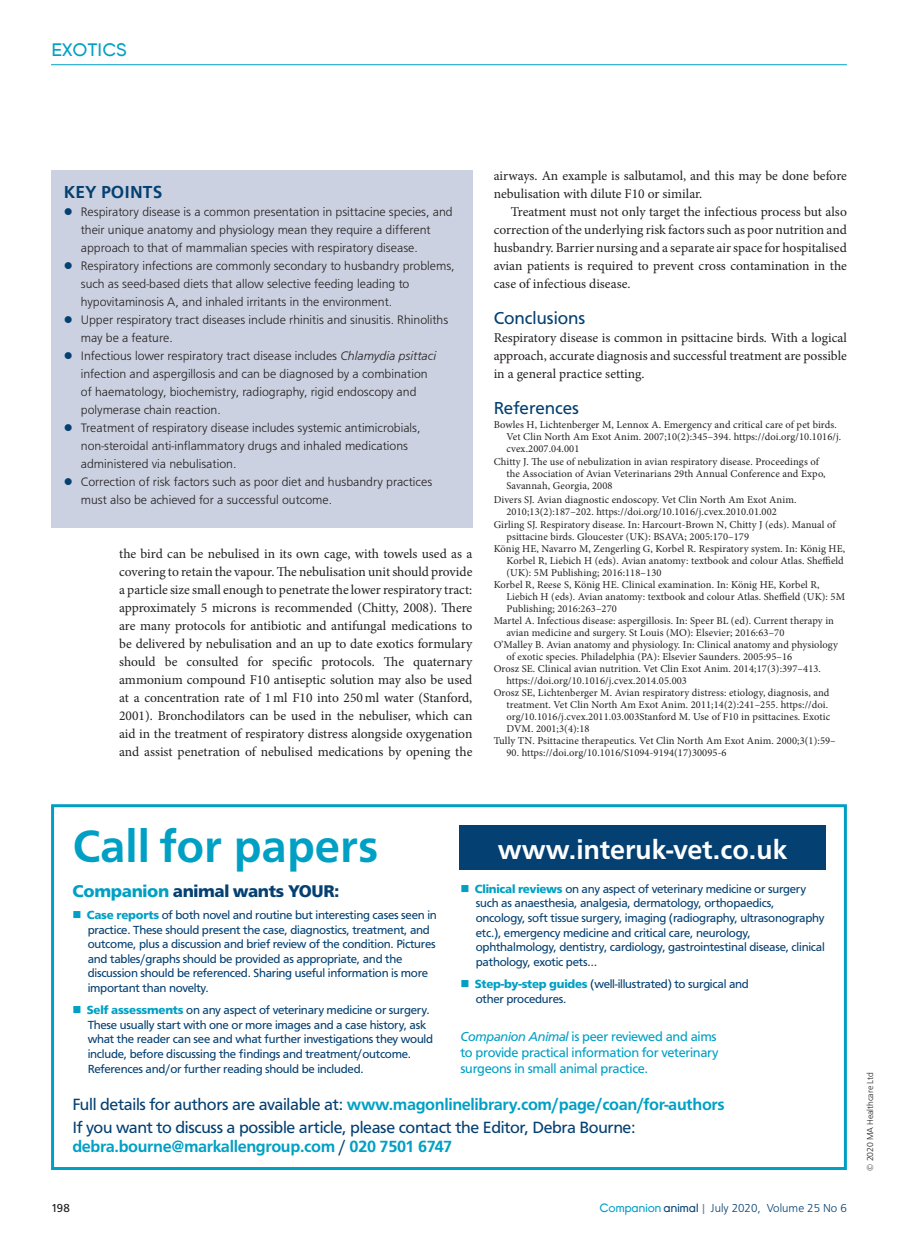
<style>
.page{position:relative;width:915px;height:1242px;background:#fff}
.page>*{position:absolute;margin:0;border:0;box-sizing:border-box;transform-origin:0 0}
.t1{font:500 47.25px "Frutus T";color:#00a0c4}
.t2{font:500 28.05px "Frutus T";color:#fff}
.head_A{font:18px "Frutus T";color:#044072}
.reference_head{font:18px "Frutus T";color:#044072}
.key_point_head{font:500 18px "Frutus T";color:#044072}
.t3{font:18px "Young";color:#00a0c4}
.t4{font:700 17.55px "Frutus T";letter-spacing:-.02em;color:#044072}
.t5{font:16.8px/22.8px "Frutus T";letter-spacing:-.02em;color:#044072}
.t6{font:500 16.8px "Frutus T";letter-spacing:-.02em;color:#00a0c4}
.body_text{font:13.5px/18px "Minion Pro";color:#231f20;text-align:justify}
.body_no_indent{font:13.5px/18px "Minion Pro";color:#231f20;text-align:justify}
.t7{font:13.5px/16.2px "Frutus T";letter-spacing:-.02em;color:#00a0c4}
.t8{font:300 12.75px/18px "Frutus T";color:#231f20}
.t9{font:12.15px/14.5px "Frutus T";letter-spacing:-.02em;color:#044072}
.t10{font:300 12px "Frutus T";color:#044072}
.t11{font:12px "Frutus T";color:#231f20}
.reference_text{font:10.5px/12px "Minion Pro";letter-spacing:.01em;color:#231f20}
.t12{font:300 9px "Frutus T";letter-spacing:-.01em;color:#231f20}
.s1{color:#044072}
.s2{font-style:italic}
.s3{color:#00a0c4}
.s4{font-weight:700;color:#00a0c4}
.s5{font-weight:500;color:#00a0c4}
.s6{font-weight:400;color:#044072}
.s7{font-family:"Young";font-weight:400;color:#00a0c4}
.s8{font-family:"Young";font-weight:400}
.s9{font-weight:400;color:#7185aa}
</style>
<div class="page">
<hr style="left:51px;top:64px;width:795px;height:1px;background:#00a0c4">
<div style="left:51px;top:170px;width:421px;height:357px;background:#cbd1e0"></div>
<div style="left:51px;top:804px;width:795px;height:366px;border:3px solid #00a0c4"></div>
<div style="left:459px;top:825px;width:366px;height:45px;background:#044072"></div>
<h3 class="t3" style="left:51px;top:40px;width:77px">Exotics</h3>
<p class="key_point_head" style="left:64px;top:182px;width:100px">KEY POINTS</p>
<p class="t8" style="left:81px;top:203px;width:373px;text-indent:-17px"><span class="s1">●</span> Respiratory disease is a common presentation in psittacine species, and their unique anatomy and physiology mean they require a different approach to that of mammalian species with respiratory disease.</p>
<p class="t8" style="left:81px;top:257px;width:375px;text-indent:-17px"><span class="s1">●</span> Respiratory infections are commonly secondary to husbandry problems, such as seed-based diets that allow selective feeding leading to hypovitaminosis A, and inhaled irritants in the environment.</p>
<p class="t8" style="left:81px;top:311px;width:369px;text-indent:-17px"><span class="s1">●</span> Upper respiratory tract diseases include rhinitis and sinusitis. Rhinoliths may be a feature.</p>
<p class="t8" style="left:81px;top:347px;width:356px;text-indent:-17px"><span class="s1">●</span> Infectious lower respiratory tract disease includes <span class="s2">Chlamydia psittaci </span>infection and aspergillosis and can be diagnosed by a combination of haematology, biochemistry, radiography, rigid endoscopy and polymerase chain reaction.</p>
<p class="t8" style="left:81px;top:419px;width:341px;text-indent:-17px"><span class="s1">●</span> Treatment of respiratory disease includes systemic antimicrobials, non-steroidal anti-inflammatory drugs and inhaled medications administered via nebulisation.</p>
<p class="t8" style="left:81px;top:473px;width:353px;text-indent:-17px"><span class="s1">●</span> Correction of risk factors such as poor diet and husbandry practices must also be achieved for a successful outcome.</p>
<p class="body_text" style="left:119px;top:545px;width:354px">the bird can be nebulised in its own cage, with towels used as a covering to retain the vapour. The nebulisation unit should provide a particle size small enough to penetrate the lower respiratory tract: approximately 5 microns is recommended (Chitty, 2008). There are many protocols for antibiotic and antifungal medications to be delivered by nebulisation and an up to date exotics formulary should be consulted for specific protocols. The quaternary ammonium compound F10 antiseptic solution may also be used at a concentration rate of 1ml F10 into 250ml water (Stanford, 2001). Bronchodilators can be used in the nebuliser, which can aid in the treatment of respiratory distress alongside oxygenation and assist penetration of nebulised medications by opening the</p>
<p class="body_text" style="left:493px;top:167px;width:354px">airways. An example is salbutamol, and this may be done before nebulisation with dilute F10 or similar.</p>
<p class="body_text" style="left:493px;top:203px;width:354px;text-indent:17px">Treatment must not only target the infectious process but also correction of the underlying risk factors such as poor nutrition and husbandry. Barrier nursing and a separate air space for hospitalised avian patients is required to prevent cross contamination in the case of infectious disease.</p>
<p class="head_A" style="left:493px;top:308px;width:93px">Conclusions</p>
<p class="body_no_indent" style="left:493px;top:329px;width:354px">Respiratory disease is common in psittacine birds. With a logical approach, accurate diagnosis and successful treatment are possible in a general practice setting.</p>
<p class="reference_head" style="left:493px;top:398px;width:87px">References</p>
<p class="reference_text" style="left:506px;top:418px;width:336px;text-indent:-13px">Bowles H, Lichtenberger M, Lennox A. Emergency and critical care of pet birds.<br>Vet Clin North Am Exot Anim. 2007;10(2):345–394. https://doi.org/10.1016/j. cvex.2007.04.001</p>
<p class="reference_text" style="left:506px;top:456px;width:320px;text-indent:-13px">Chitty J. The use of nebulization in avian respiratory disease. Proceedings of the Association of Avian Veterinarians 29th Annual Conference and Expo,<br>Savannah, Georgia, 2008</p>
<p class="reference_text" style="left:506px;top:493px;width:291px;text-indent:-13px">Divers SJ. Avian diagnostic endoscopy. Vet Clin North Am Exot Anim.<br>2010;13(2):187–202. https://doi.org/10.1016/j.cvex.2010.01.002</p>
<p class="reference_text" style="left:506px;top:519px;width:330px;text-indent:-13px">Girling SJ. Respiratory disease. In: Harcourt-Brown N, Chitty J (eds). Manual of psittacine birds. Gloucester (UK): BSAVA; 2005:170–179</p>
<p class="reference_text" style="left:506px;top:543px;width:340px;text-indent:-13px">König HE, Navarro M, Zengerling G, Korbel R. Respiratory system. In: König HE,<br>Korbel R, Liebich H (eds). Avian anatomy: textbook and colour Atlas. Sheffield (UK): 5M Publishing; 2016:118–130</p>
<p class="reference_text" style="left:506px;top:579px;width:340px;text-indent:-13px">Korbel R, Reese S, König HE. Clinical examination. In: König HE, Korbel R,<br>Liebich H (eds). Avian anatomy: textbook and colour Atlas. Sheffield (UK): 5M<br>Publishing; 2016:263–270</p>
<p class="reference_text" style="left:506px;top:615px;width:329px;text-indent:-13px">Martel A. Infectious disease: aspergillosis. In: Speer BL (ed). Current therapy in avian medicine and surgery. St Louis (MO): Elsevier; 2016:63–70</p>
<p class="reference_text" style="left:506px;top:639px;width:333px;text-indent:-13px">O’Malley B. Avian anatomy and physiology. In: Clinical anatomy and physiology of exotic species. Philadelphia (PA): Elsevier Saunders. 2005:95–16</p>
<p class="reference_text" style="left:506px;top:663px;width:316px;text-indent:-13px">Orosz SE. Clinical avian nutrition. Vet Clin Exot Anim. 2014;17(3):397–413. https://doi.org/10.1016/j.cvex.2014.05.003</p>
<p class="reference_text" style="left:506px;top:687px;width:325px;text-indent:-13px">Orosz SE, Lichtenberger M. Avian respiratory distress: etiology, diagnosis, and treatment. Vet Clin North Am Exot Anim. 2011;14(2):241–255. https://doi. org/10.1016/j.cvex.2011.03.003Stanford M. Use of F10 in psittacines. Exotic DVM. 2001;3(4):18</p>
<p class="reference_text" style="left:493px;top:735px;width:343px">Tully TN. Psittacine therapeutics. Vet Clin North Am Exot Anim. 2000;3(1):59–</p>
<p class="reference_text" style="left:506px;top:747px;width:222px">90. https://doi.org/10.1016/S1094-9194(17)30095-6</p>
<p class="t1" style="left:72px;top:819px;width:307px">Call for papers</p>
<p class="t2" style="left:497px;top:833px;width:291px">www.interuk-vet.co.uk</p>
<p class="t4" style="left:72px;top:881px;width:268px"><span class="s3">Companion</span> animal wants YOUR:</p>
<p class="t9" style="left:88px;top:907px;width:350px;text-indent:-15px"><span class="s3">■</span> <span class="s4">Case reports</span> of both novel and routine but interesting cases seen in practice. These should present the case, diagnostics, treatment, and outcome, plus a discussion and brief review of the condition. Pictures and tables/graphs should be provided as appropriate, and the discussion should be referenced. Sharing useful information is more important than novelty.</p>
<p class="t9" style="left:88px;top:1002px;width:347px;text-indent:-15px"><span class="s3">■</span> <span class="s4">Self assessments</span> on any aspect of veterinary medicine or surgery.<br>These usually start with one or more images and a case history, ask what the reader can see and what further investigations they would include, before discussing the findings and treatment/outcome.<br>References and/or further reading should be included.</p>
<p class="t9" style="left:475px;top:881px;width:350px;text-indent:-15px"><span class="s3">■</span> <span class="s4">Clinical reviews</span> on any aspect of veterinary medicine or surgery such as anaesthesia, analgesia, dermatology, orthopaedics, oncology, soft tissue surgery, imaging (radiography, ultrasonography etc.), emergency medicine and critical care, neurology, ophthalmology, dentistry, cardiology, gastrointestinal disease, clinical pathology, exotic pets…</p>
<p class="t9" style="left:475px;top:976px;width:274px;text-indent:-15px"><span class="s3">■</span> <span class="s4">Step-by-step guides</span> (well-illustrated) to surgical and other procedures.</p>
<p class="t7" style="left:460px;top:1028px;width:259px"><span class="s2">Companion Animal</span> is peer reviewed and aims to provide practical information for veterinary surgeons in small animal practice.</p>
<p class="t5" style="left:72px;top:1092px;width:653px">Full details for authors are available at: <span class="s5">www.magonlinelibrary.com/page/coan/for-authors<br></span>If you want to discuss a possible article, please contact the Editor, Debra Bourne:</p>
<p class="t6" style="left:72px;top:1136px;width:381px">debra.bourne@markallengroup.com <span class="s6">/</span> 020 7501 6747</p>
<p class="t11" style="left:51px;top:1200px;width:20px">198</p>
<p class="t10" style="left:599px;top:1200px;width:249px"><span class="s7">Companion</span> <span class="s8">animal</span> <span class="s9">|</span> July 2020, Volume 25 No 6</p>
<p class="t12" style="left:864px;top:1170px;width:100px;rotate:-90deg">© 2020 MA Healthcare Ltd</p>
</div>
